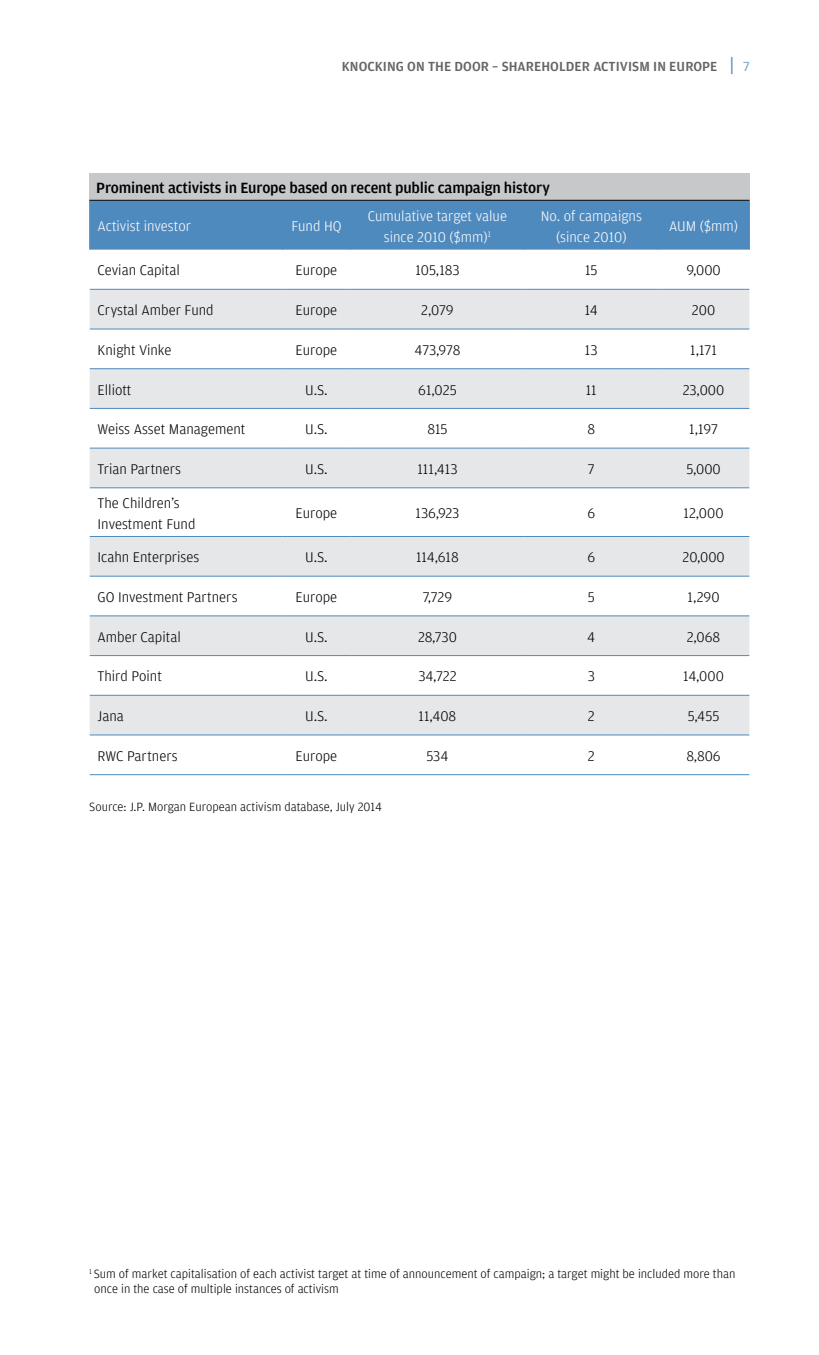
<style>
.page{position:relative;width:819px;height:1355px;background:#fff}
.page>*{position:absolute;margin:0;border:0;box-sizing:border-box;transform-origin:0 0}
.t1{font:500 15.75px "Amplitude";color:#000}
.t2{font:300 14.88px/21px "Amplitude";color:#000}
.t3{font:300 14.88px/21px "Amplitude";color:#fff;text-align:center}
.t4{font:500 14px "Amplitude";letter-spacing:.005em;color:#636466}
.t5{font:300 12.6px/15.2px "Amplitude";color:#000}
.s1{font-size:21px;color:#4f8abe}
.s2{font-weight:400;color:#83add3}
</style>
<div class="page">
<div style="left:90px;top:201px;width:659px;height:49px;background:#4f8abe"></div>
<svg style="left:90px;top:290px;width:659px;height:444px;fill:#e6e7e8"></svg>
<hr style="left:89px;top:201px;width:1px;height:49px;background:#4f8abe">
<hr style="left:282px;top:201px;width:1px;height:49px;background:#4f8abe">
<hr style="left:350px;top:201px;width:1px;height:49px;background:#4f8abe">
<hr style="left:524px;top:201px;width:1px;height:49px;background:#4f8abe">
<hr style="left:657px;top:201px;width:1px;height:49px;background:#4f8abe">
<hr style="left:749px;top:201px;width:1px;height:49px;background:#4f8abe">
<hr style="left:90px;top:289px;width:193px;height:1px;background:#4f8abe">
<hr style="left:283px;top:289px;width:67px;height:1px;background:#4f8abe">
<hr style="left:350px;top:289px;width:175px;height:1px;background:#4f8abe">
<hr style="left:525px;top:289px;width:133px;height:1px;background:#4f8abe">
<hr style="left:658px;top:289px;width:91px;height:1px;background:#4f8abe">
<hr style="left:90px;top:328px;width:193px;height:1px;background:#4f8abe">
<hr style="left:283px;top:328px;width:67px;height:1px;background:#4f8abe">
<hr style="left:350px;top:328px;width:175px;height:1px;background:#4f8abe">
<hr style="left:525px;top:328px;width:133px;height:1px;background:#4f8abe">
<hr style="left:658px;top:328px;width:91px;height:1px;background:#4f8abe">
<hr style="left:90px;top:368px;width:193px;height:1px;background:#4f8abe">
<hr style="left:283px;top:368px;width:67px;height:1px;background:#4f8abe">
<hr style="left:350px;top:368px;width:175px;height:1px;background:#4f8abe">
<hr style="left:525px;top:368px;width:133px;height:1px;background:#4f8abe">
<hr style="left:658px;top:368px;width:91px;height:1px;background:#4f8abe">
<hr style="left:90px;top:408px;width:193px;height:1px;background:#4f8abe">
<hr style="left:283px;top:408px;width:67px;height:1px;background:#4f8abe">
<hr style="left:350px;top:408px;width:175px;height:1px;background:#4f8abe">
<hr style="left:525px;top:408px;width:133px;height:1px;background:#4f8abe">
<hr style="left:658px;top:408px;width:91px;height:1px;background:#4f8abe">
<hr style="left:90px;top:448px;width:193px;height:1px;background:#4f8abe">
<hr style="left:283px;top:448px;width:67px;height:1px;background:#4f8abe">
<hr style="left:350px;top:448px;width:175px;height:1px;background:#4f8abe">
<hr style="left:525px;top:448px;width:133px;height:1px;background:#4f8abe">
<hr style="left:658px;top:448px;width:91px;height:1px;background:#4f8abe">
<hr style="left:90px;top:487px;width:193px;height:1px;background:#4f8abe">
<hr style="left:283px;top:487px;width:67px;height:1px;background:#4f8abe">
<hr style="left:350px;top:487px;width:175px;height:1px;background:#4f8abe">
<hr style="left:525px;top:487px;width:133px;height:1px;background:#4f8abe">
<hr style="left:658px;top:487px;width:91px;height:1px;background:#4f8abe">
<hr style="left:90px;top:536px;width:193px;height:1px;background:#4f8abe">
<hr style="left:283px;top:536px;width:67px;height:1px;background:#4f8abe">
<hr style="left:350px;top:536px;width:175px;height:1px;background:#4f8abe">
<hr style="left:525px;top:536px;width:133px;height:1px;background:#4f8abe">
<hr style="left:658px;top:536px;width:91px;height:1px;background:#4f8abe">
<hr style="left:90px;top:576px;width:193px;height:1px;background:#4f8abe">
<hr style="left:283px;top:576px;width:67px;height:1px;background:#4f8abe">
<hr style="left:350px;top:576px;width:175px;height:1px;background:#4f8abe">
<hr style="left:525px;top:576px;width:133px;height:1px;background:#4f8abe">
<hr style="left:658px;top:576px;width:91px;height:1px;background:#4f8abe">
<hr style="left:90px;top:615px;width:193px;height:1px;background:#4f8abe">
<hr style="left:283px;top:615px;width:67px;height:1px;background:#4f8abe">
<hr style="left:350px;top:615px;width:175px;height:1px;background:#4f8abe">
<hr style="left:525px;top:615px;width:133px;height:1px;background:#4f8abe">
<hr style="left:658px;top:615px;width:91px;height:1px;background:#4f8abe">
<hr style="left:90px;top:655px;width:193px;height:1px;background:#4f8abe">
<hr style="left:283px;top:655px;width:67px;height:1px;background:#4f8abe">
<hr style="left:350px;top:655px;width:175px;height:1px;background:#4f8abe">
<hr style="left:525px;top:655px;width:133px;height:1px;background:#4f8abe">
<hr style="left:658px;top:655px;width:91px;height:1px;background:#4f8abe">
<hr style="left:90px;top:695px;width:193px;height:1px;background:#4f8abe">
<hr style="left:283px;top:695px;width:67px;height:1px;background:#4f8abe">
<hr style="left:350px;top:695px;width:175px;height:1px;background:#4f8abe">
<hr style="left:525px;top:695px;width:133px;height:1px;background:#4f8abe">
<hr style="left:658px;top:695px;width:91px;height:1px;background:#4f8abe">
<hr style="left:90px;top:734px;width:193px;height:1px;background:#4f8abe">
<hr style="left:283px;top:734px;width:67px;height:1px;background:#4f8abe">
<hr style="left:350px;top:734px;width:175px;height:1px;background:#4f8abe">
<hr style="left:525px;top:734px;width:133px;height:1px;background:#4f8abe">
<hr style="left:658px;top:734px;width:91px;height:1px;background:#4f8abe">
<hr style="left:90px;top:774px;width:193px;height:1px;background:#4f8abe">
<hr style="left:283px;top:774px;width:67px;height:1px;background:#4f8abe">
<hr style="left:350px;top:774px;width:175px;height:1px;background:#4f8abe">
<hr style="left:525px;top:774px;width:133px;height:1px;background:#4f8abe">
<hr style="left:658px;top:774px;width:91px;height:1px;background:#4f8abe">
<div style="left:89px;top:174px;width:661px;height:26px;background:#c7c8ca"></div>
<hr style="left:89px;top:200px;width:661px;height:1px;background:#000">
<p class="t4" style="left:342px;top:57px;width:409px">Knocking on the door – shareholder activism in Europe <span class="s1">|</span> <span class="s2">7</span></p>
<p class="t1" style="left:96px;top:178px;width:455px">Prominent activists in Europe based on recent public campaign history</p>
<p class="t3" style="left:98px;top:215px;width:95px">Activist investor</p>
<p class="t3" style="left:291px;top:215px;width:52px">Fund HQ</p>
<p class="t3" style="left:368px;top:205px;width:141px">Cumulative target value since 2010 ($mm)<sup>1</sup></p>
<p class="t3" style="left:541px;top:205px;width:103px">No. of campaigns (since 2010)</p>
<p class="t3" style="left:669px;top:215px;width:71px">AUM ($mm)</p>
<p class="t2" style="left:98px;top:259px;width:84px">Cevian Capital</p>
<p class="t2" style="left:296px;top:259px;width:43px">Europe</p>
<p class="t2" style="left:415px;top:259px;width:46px">105,183</p>
<p class="t2" style="left:585px;top:259px;width:14px">15</p>
<p class="t2" style="left:686px;top:259px;width:36px">9,000</p>
<p class="t2" style="left:98px;top:299px;width:118px">Crystal Amber Fund</p>
<p class="t2" style="left:296px;top:299px;width:43px">Europe</p>
<p class="t2" style="left:421px;top:299px;width:34px">2,079</p>
<p class="t2" style="left:585px;top:299px;width:15px">14</p>
<p class="t2" style="left:692px;top:299px;width:25px">200</p>
<p class="t2" style="left:98px;top:339px;width:76px">Knight Vinke</p>
<p class="t2" style="left:296px;top:339px;width:43px">Europe</p>
<p class="t2" style="left:414px;top:339px;width:48px">473,978</p>
<p class="t2" style="left:585px;top:339px;width:14px">13</p>
<p class="t2" style="left:690px;top:339px;width:28px">1,171</p>
<p class="t2" style="left:98px;top:379px;width:35px">Elliott</p>
<p class="t2" style="left:305px;top:379px;width:24px">U.S.</p>
<p class="t2" style="left:418px;top:379px;width:40px">61,025</p>
<p class="t2" style="left:586px;top:379px;width:13px">11</p>
<p class="t2" style="left:683px;top:379px;width:43px">23,000</p>
<p class="t2" style="left:98px;top:418px;width:149px">Weiss Asset Management</p>
<p class="t2" style="left:305px;top:418px;width:24px">U.S.</p>
<p class="t2" style="left:427px;top:418px;width:22px">815</p>
<p class="t2" style="left:587px;top:418px;width:9px">8</p>
<p class="t2" style="left:689px;top:418px;width:30px">1,197</p>
<p class="t2" style="left:98px;top:458px;width:85px">Trian Partners</p>
<p class="t2" style="left:305px;top:458px;width:24px">U.S.</p>
<p class="t2" style="left:417px;top:458px;width:42px">111,413</p>
<p class="t2" style="left:588px;top:458px;width:8px">7</p>
<p class="t2" style="left:686px;top:458px;width:36px">5,000</p>
<p class="t2" style="left:98px;top:492px;width:99px">The Children’s<br>Investment Fund</p>
<p class="t2" style="left:296px;top:502px;width:43px">Europe</p>
<p class="t2" style="left:416px;top:502px;width:45px">136,923</p>
<p class="t2" style="left:587px;top:502px;width:9px">6</p>
<p class="t2" style="left:684px;top:502px;width:41px">12,000</p>
<p class="t2" style="left:98px;top:546px;width:103px">Icahn Enterprises</p>
<p class="t2" style="left:305px;top:546px;width:24px">U.S.</p>
<p class="t2" style="left:416px;top:546px;width:44px">114,618</p>
<p class="t2" style="left:587px;top:546px;width:9px">6</p>
<p class="t2" style="left:682px;top:546px;width:44px">20,000</p>
<p class="t2" style="left:98px;top:586px;width:142px">GO Investment Partners</p>
<p class="t2" style="left:296px;top:586px;width:43px">Europe</p>
<p class="t2" style="left:423px;top:586px;width:31px">7,729</p>
<p class="t2" style="left:588px;top:586px;width:8px">5</p>
<p class="t2" style="left:688px;top:586px;width:33px">1,290</p>
<p class="t2" style="left:98px;top:626px;width:85px">Amber Capital</p>
<p class="t2" style="left:305px;top:626px;width:24px">U.S.</p>
<p class="t2" style="left:418px;top:626px;width:40px">28,730</p>
<p class="t2" style="left:587px;top:626px;width:10px">4</p>
<p class="t2" style="left:687px;top:626px;width:35px">2,068</p>
<p class="t2" style="left:98px;top:665px;width:66px">Third Point</p>
<p class="t2" style="left:305px;top:665px;width:24px">U.S.</p>
<p class="t2" style="left:418px;top:665px;width:40px">34,722</p>
<p class="t2" style="left:588px;top:665px;width:9px">3</p>
<p class="t2" style="left:683px;top:665px;width:42px">14,000</p>
<p class="t2" style="left:98px;top:705px;width:28px">Jana</p>
<p class="t2" style="left:305px;top:705px;width:24px">U.S.</p>
<p class="t2" style="left:419px;top:705px;width:39px">11,408</p>
<p class="t2" style="left:588px;top:705px;width:8px">2</p>
<p class="t2" style="left:688px;top:705px;width:33px">5,455</p>
<p class="t2" style="left:98px;top:745px;width:82px">RWC Partners</p>
<p class="t2" style="left:296px;top:745px;width:43px">Europe</p>
<p class="t2" style="left:426px;top:745px;width:24px">534</p>
<p class="t2" style="left:588px;top:745px;width:8px">2</p>
<p class="t2" style="left:686px;top:745px;width:36px">8,806</p>
<p class="t5" style="left:89px;top:798px;width:294px">Source: J.P. Morgan European activism database, July 2014</p>
<p class="t5" style="left:94px;top:1266px;width:643px;text-indent:-5px"><sup>1</sup> Sum of market capitalisation of each activist target at time of announcement of campaign; a target might be included more than once in the case of multiple instances of activism</p>
</div>
